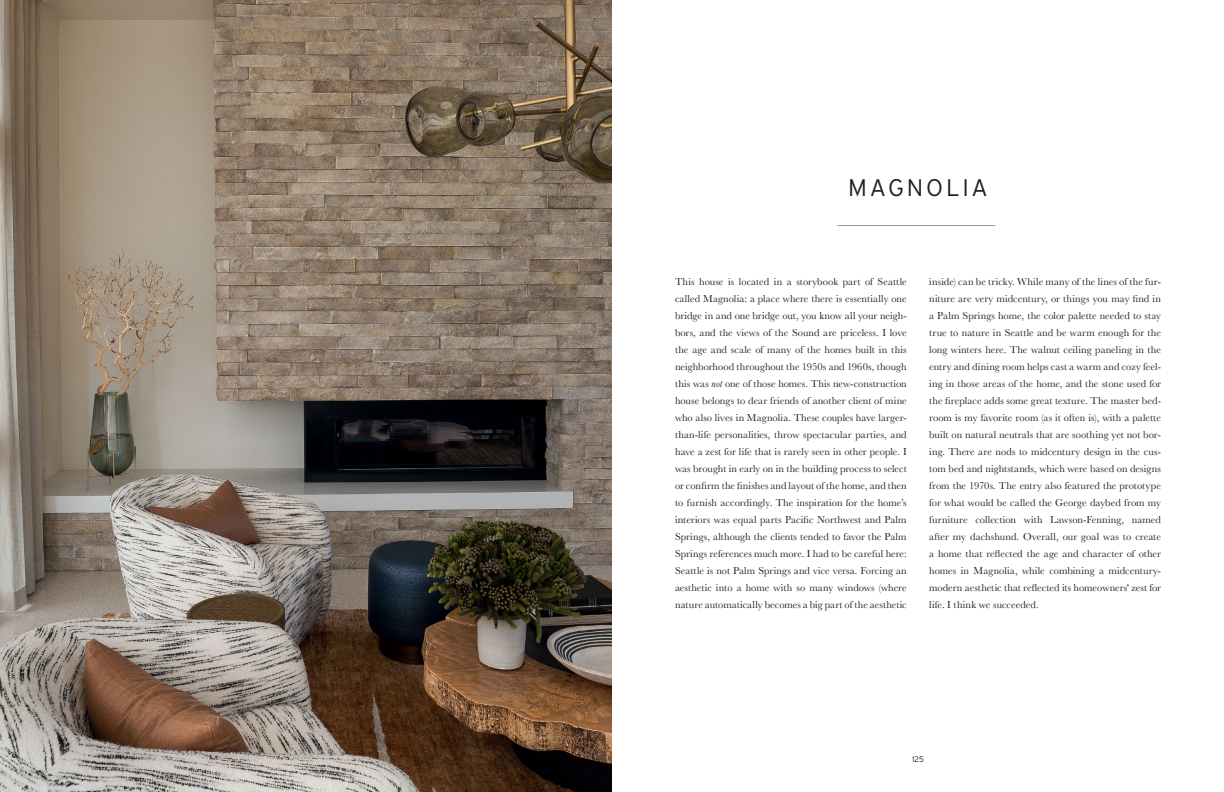
<style>
.page{position:relative;width:1224px;height:792px;background:#fff}
.page>*{position:absolute;margin:0;border:0;box-sizing:border-box;transform-origin:0 0}
.Chapter_Title{font:300 24px "Interstate";letter-spacing:.11em;color:#231f20}
.TXT_1st{font:10.5px/17px "Baskerville";letter-spacing:.005em;color:#231f20;text-align:justify}
.t1{font:300 8px "Interstate";color:#231f20}
.s1{font-style:italic}
</style>
<div class="page">
<img style="left:0;top:0;width:612px;height:792px">
<hr style="left:837px;top:225px;width:158px;height:1px;background:#9c988d">
<p class="Chapter_Title" style="left:848px;top:174px;width:141px">MAGNOLIA</p>
<p class="TXT_1st" style="left:675px;top:273px;width:233px">This house is located in a storybook part of Seattle called Magnolia: a place where there is essentially one bridge in and one bridge out, you know all your neigh&shy;bors, and the views of the Sound are priceless. I love the age and scale of many of the homes built in this neighborhood throughout the 1950s and 1960s, though this was <span class="s1">not</span> one of those homes. This new-construction house belongs to dear friends of another client of mine who also lives in Magnolia. These couples have larger&shy;than-life personalities, throw spectacular parties, and have a zest for life that is rarely seen in other people. I was brought in early on in the building process to select or confirm the finishes and layout of the home, and then to furnish accordingly. The inspiration for the home’s interiors was equal parts Pacific Northwest and Palm Springs, although the clients tended to favor the Palm Springs references much more. I had to be careful here:<br>Seattle is not Palm Springs and vice versa. Forcing an aesthetic into a home with so many windows (where nature automatically becomes a big part of the aesthetic</p>
<p class="TXT_1st" style="left:929px;top:273px;width:233px">inside) can be tricky. While many of the lines of the fur&shy;niture are very midcentury, or things you may find in a Palm Springs home, the color palette needed to stay true to nature in Seattle and be warm enough for the long winters here. The walnut ceiling paneling in the entry and dining room helps cast a warm and cozy feel&shy;ing in those areas of the home, and the stone used for the fireplace adds some great texture. The master bed&shy;room is my favorite room (as it often is), with a palette built on natural neutrals that are soothing yet not bor&shy;ing. There are nods to midcentury design in the cus&shy;tom bed and nightstands, which were based on designs from the 1970s. The entry also featured the prototype for what would be called the George daybed from my furniture collection with Lawson-Fenning, named after my dachshund. Overall, our goal was to create a home that reflected the age and character of other homes in Magnolia, while combining a midcentury&shy;modern aesthetic that reflected its homeowners' zest for life. I think we succeeded.</p>
<p class="t1" style="left:912px;top:755px;width:13px">125</p>
</div>
